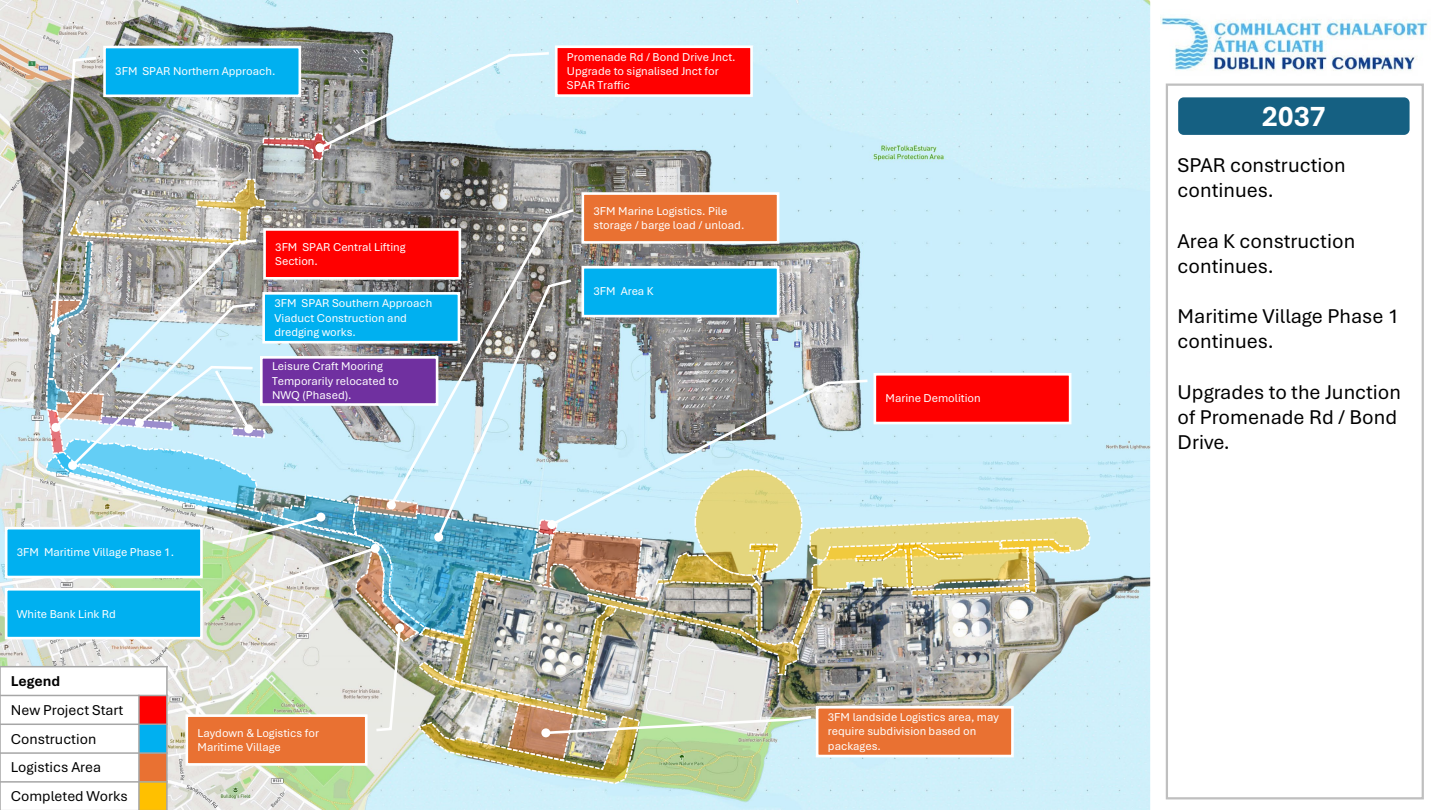
<style>
.page{position:relative;width:1440px;height:810px;background:#fff}
.page>*{position:absolute;margin:0;border:0;box-sizing:border-box;transform-origin:0 0}
.t1{font:700 30px "Aptos";color:#fff}
.t2{font:21px/25.2px "Aptos";color:#000}
.t3{font:15px/28.8px "Aptos";color:#000}
.t4{font:700 15px "Aptos";color:#000}
.t5{font:12px/14.4px "Aptos";color:#fff}
</style>
<div class="page">
<img style="left:0;top:0;width:1150px;height:810px">
<svg style="left:1150px;top:2px;width:274px;height:798px"></svg>
<img style="left:1161px;top:10px;width:268px;height:74px">
<div style="left:0;top:667px;width:167px;height:28px;background:#fff"></div>
<div style="left:0;top:695px;width:139px;height:29px;background:#fff"></div>
<div style="left:0;top:724px;width:139px;height:29px;background:#fff"></div>
<div style="left:0;top:753px;width:139px;height:29px;background:#fff"></div>
<div style="left:0;top:782px;width:139px;height:28px;background:#fff"></div>
<div style="left:139px;top:782px;width:28px;height:28px;background:#ffc000"></div>
<hr style="left:138px;top:695px;width:2px;height:115px;background:#a6a6a6">
<hr style="left:0;top:695px;width:168px;height:1px;background:#a6a6a6">
<hr style="left:0;top:724px;width:168px;height:1px;background:#a6a6a6">
<hr style="left:0;top:752px;width:168px;height:2px;background:#a6a6a6">
<hr style="left:0;top:781px;width:168px;height:2px;background:#a6a6a6">
<hr style="left:0;top:666px;width:1px;height:144px;background:#a6a6a6">
<hr style="left:166px;top:666px;width:2px;height:144px;background:#a6a6a6">
<hr style="left:0;top:666px;width:168px;height:1px;background:#a6a6a6">
<hr style="left:0;top:809px;width:168px;height:1px;background:#a6a6a6">
<div style="left:1166px;top:84px;width:258px;height:715px;background:#fff;border:2px solid #bfbfbf"></div>
<div style="left:1176px;top:95px;width:236px;height:42px;background:#156082;border:2px solid #fff;border-radius:7px"></div>
<div style="left:556px;top:47px;width:196px;height:49px;background:#f00"></div>
<div style="left:555px;top:45px;width:198px;height:52px;border:3px solid #fff"></div>
<div style="left:5px;top:527px;width:198px;height:51px;background:#00b0f0;border:3px solid #fff"></div>
<div style="left:5px;top:588px;width:198px;height:51px;background:#00b0f0;border:3px solid #fff"></div>
<div style="left:103px;top:46px;width:198px;height:51px;background:#00b0f0;border:3px solid #fff"></div>
<img style="left:44px;top:51px;width:1047px;height:734px">
<p class="t5" style="left:115px;top:64px;width:162px">3FM SPAR Northern Approach.</p>
<p class="t5" style="left:275px;top:239px;width:132px">3FM SPAR Central Lifting<br>Section.</p>
<p class="t5" style="left:274px;top:296px;width:159px">3FM SPAR Southern Approach<br>Viaduct Construction and dredging works.</p>
<p class="t5" style="left:272px;top:359px;width:128px">Leisure Craft Mooring<br>Temporarily relocated to<br>NWQ (Phased).</p>
<p class="t5" style="left:17px;top:545px;width:159px">3FM Maritime Village Phase 1.</p>
<p class="t5" style="left:17px;top:606px;width:100px">White Bank Link Rd</p>
<p class="t4" style="left:11px;top:671px;width:51px">Legend</p>
<p class="t3" style="left:11px;top:695px;width:119px">New Project Start<br>Construction<br>Logistics Area<br>Completed Works</p>
<p class="t5" style="left:198px;top:725px;width:123px">Laydown &amp; Logistics for<br>Maritime Village</p>
<p class="t5" style="left:567px;top:49px;width:170px">Promenade Rd / Bond Drive Jnct.</p>
<p class="t5" style="left:567px;top:63px;width:153px">Upgrade to signalised Jnct for<br>SPAR Traffic</p>
<p class="t5" style="left:594px;top:203px;width:152px">3FM Marine Logistics. Pile storage / barge load / unload.</p>
<p class="t5" style="left:594px;top:284px;width:62px">3FM Area K</p>
<p class="t5" style="left:886px;top:391px;width:97px">Marine Demolition</p>
<p class="t5" style="left:828px;top:709px;width:173px">3FM landside Logistics area, may require subdivision based on packages.</p>
<p class="t1" style="left:1262px;top:96px;width:66px">2037</p>
<p class="t2" style="left:1178px;top:152px;width:170px">SPAR construction continues.</p>
<p class="t2" style="left:1178px;top:227px;width:179px">Area K construction continues.</p>
<p class="t2" style="left:1178px;top:303px;width:223px">Maritime Village Phase 1 continues.</p>
<p class="t2" style="left:1178px;top:378px;width:225px">Upgrades to the Junction of Promenade Rd / Bond<br>Drive.</p>
</div>
